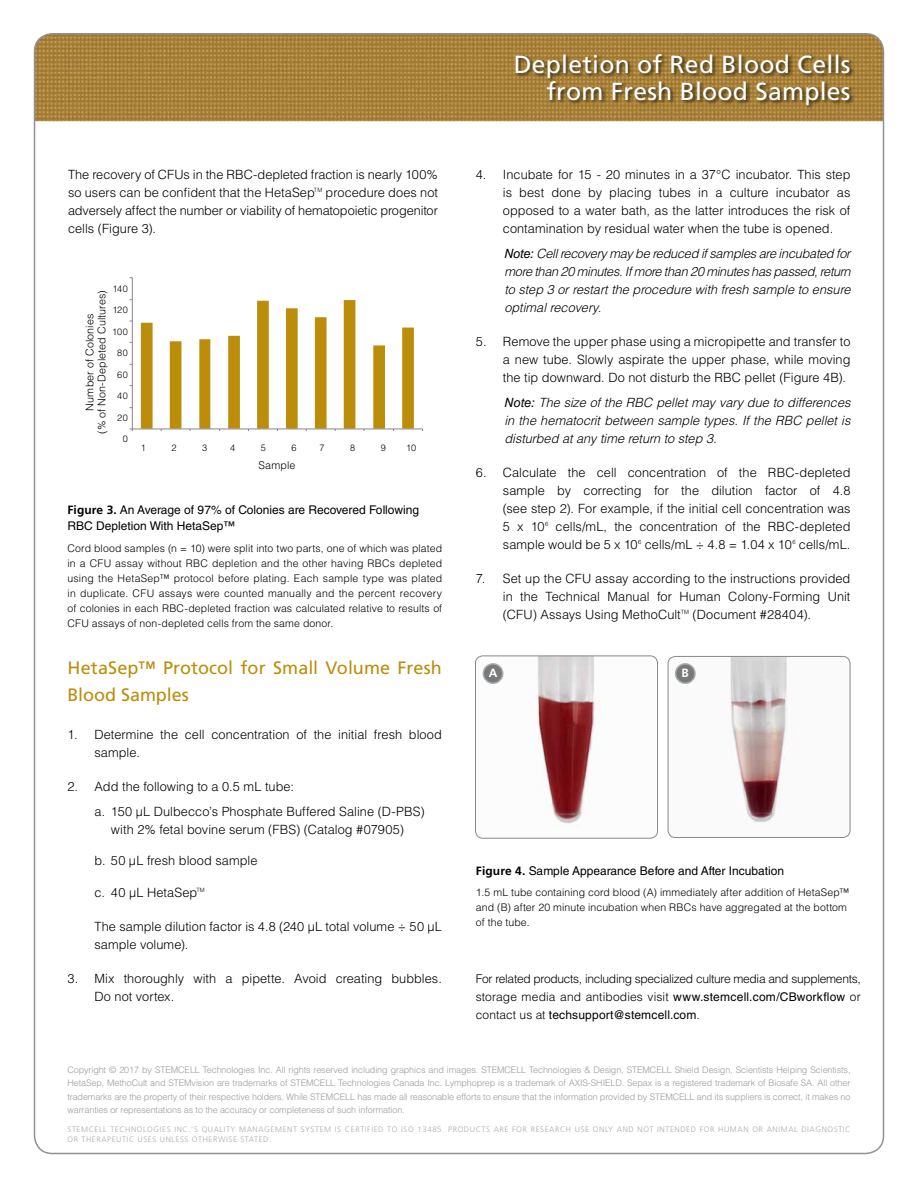
<style>
.page{position:relative;width:918px;height:1188px;background:#fff}
.page>*{position:absolute;margin:0;border:0;box-sizing:border-box;transform-origin:0 0}
.t1{font:24.75px/27px "Frutiger LT Std";letter-spacing:.01em;color:#fff;text-align:right}
.t2{font:18px/27px "Frutiger LT Std";color:#bb8d0b}
.t3{font:300 12.75px/18px "Helvetica LT Std";letter-spacing:.005em;color:#000;text-align:justify}
.t4{font:italic 300 12.75px/18px "Helvetica LT Std";color:#000;text-align:justify}
.t5{font:300 12px/18px "Helvetica LT Std";letter-spacing:.005em;color:#000;text-align:justify}
.t6{font:12px/16.5px "Helvetica LT Std";color:#000}
.t7{font:700 12px "Frutiger LT Std";color:#fff}
.t8{font:300 10.65px/12.3px "Helvetica LT Std";letter-spacing:.01em;color:#000;text-align:center}
.t9{font:300 10.5px/15px "Helvetica LT Std";letter-spacing:.01em;color:#000;text-align:justify}
.t10{font:300 9.15px "Helvetica LT Std";letter-spacing:.035em;color:#000}
.t11{font:300 9px/13.5px "Helvetica LT Std";letter-spacing:-.01em;color:#999a9b;text-align:justify}
.t12{font:300 7.8px/10.9px "Frutiger LT Std";letter-spacing:.075em;color:#aaabac}
.s1{font-weight:400}
.s2{font-family:"Frutiger LT Std";font-weight:700}
</style>
<div class="page">
<img style="left:34px;top:34px;width:850px;height:87px">
<div style="left:515px;top:53px;width:340px;height:58px;background:#000;opacity:.7"></div>
<hr style="left:132px;top:278px;width:1px;height:151px;background:#868686">
<hr style="left:132px;top:429px;width:290px;height:1px;background:#868686">
<svg style="left:141px;top:300px;width:273px;height:131px"></svg>
<img style="left:476px;top:656px;width:182px;height:181px">
<div style="left:475px;top:656px;width:183px;height:183px;border:1px solid #88898b;border-radius:7px"></div>
<img style="left:668px;top:656px;width:182px;height:182px">
<div style="left:668px;top:656px;width:182px;height:182px;border:1px solid #88898b;border-radius:7px"></div>
<div style="left:483px;top:664px;width:20px;height:19px;background:#77797a;border-radius:50%"></div>
<div style="left:483px;top:663px;width:20px;height:21px;border:2px solid #aaabac;border-radius:50%"></div>
<div style="left:676px;top:664px;width:19px;height:19px;background:#77797a;border-radius:50%"></div>
<div style="left:675px;top:663px;width:21px;height:21px;border:2px solid #aaabac;border-radius:50%"></div>
<h1 class="t1" style="left:514px;top:51px;width:338px">Depletion of Red Blood Cells from Fresh Blood Samples</h1>
<p class="t3" style="left:68px;top:165px;width:371px">The recovery of CFUs in the RBC-depleted fraction is nearly 100% so users can be confident that the HetaSep<sup>TM</sup> procedure does not adversely affect the number or viability of hematopoietic progenitor cells (Figure 3).</p>
<p class="t3" style="left:503px;top:165px;width:349px;text-indent:-27px">4. Incubate for 15 - 20 minutes in a 37°C incubator. This step is best done by placing tubes in a culture incubator as opposed to a water bath, as the latter introduces the risk of contamination by residual water when the tube is opened.</p>
<p class="t4" style="left:504px;top:244px;width:348px"><span class="s1">Note:</span> Cell recovery may be reduced if samples are incubated for more than 20 minutes. If more than 20 minutes has passed, return to step 3 or restart the procedure with fresh sample to ensure optimal recovery.</p>
<p class="t3" style="left:503px;top:332px;width:349px;text-indent:-27px">5. Remove the upper phase using a micropipette and transfer to a new tube. Slowly aspirate the upper phase, while moving the tip downward. Do not disturb the RBC pellet (Figure 4B).</p>
<p class="t4" style="left:504px;top:393px;width:348px"><span class="s1">Note:</span> The size of the RBC pellet may vary due to differences in the hematocrit between sample types. If the RBC pellet is disturbed at any time return to step 3.</p>
<p class="t3" style="left:503px;top:463px;width:349px;text-indent:-27px">6. Calculate the cell concentration of the RBC-depleted sample by correcting for the dilution factor of 4.8 (see step 2). For example, if the initial cell concentration was 5 x 10<sup>6</sup> cells/mL, the concentration of the RBC-depleted sample would be 5 x 10<sup>6</sup> cells/mL ÷ 4.8 = 1.04 x 10<sup>6</sup> cells/mL.</p>
<p class="t3" style="left:503px;top:570px;width:349px;text-indent:-27px">7. Set up the CFU assay according to the instructions provided in the Technical Manual for Human Colony-Forming Unit (CFU) Assays Using MethoCult<sup>TM</sup> (Document #28404).</p>
<p class="t10" style="left:112px;top:283px;width:17px">140</p>
<p class="t10" style="left:112px;top:305px;width:17px">120</p>
<p class="t10" style="left:112px;top:326px;width:17px">100</p>
<p class="t10" style="left:117px;top:347px;width:12px">80</p>
<p class="t10" style="left:117px;top:369px;width:12px">60</p>
<p class="t10" style="left:117px;top:390px;width:12px">40</p>
<p class="t10" style="left:117px;top:412px;width:12px">20</p>
<p class="t10" style="left:123px;top:433px;width:7px">0</p>
<p class="t8" style="left:83px;top:434px;width:145px;rotate:-90deg">Number of Colonies<br>(% of Non-Depleted Cultures)</p>
<p class="t10" style="left:141px;top:443px;width:7px">1</p>
<p class="t10" style="left:172px;top:443px;width:7px">2</p>
<p class="t10" style="left:202px;top:443px;width:7px">3</p>
<p class="t10" style="left:230px;top:443px;width:7px">4</p>
<p class="t10" style="left:261px;top:443px;width:7px">5</p>
<p class="t10" style="left:291px;top:443px;width:7px">6</p>
<p class="t10" style="left:319px;top:443px;width:7px">7</p>
<p class="t10" style="left:350px;top:443px;width:7px">8</p>
<p class="t10" style="left:381px;top:443px;width:7px">9</p>
<p class="t10" style="left:406px;top:443px;width:12px">10</p>
<p class="t8" style="left:259px;top:459px;width:38px">Sample</p>
<p class="t6" style="left:68px;top:501px;width:353px"><span class="s2">Figure 3.</span> An Average of 97% of Colonies are Recovered Following<br>RBC Depletion With HetaSep™</p>
<p class="t9" style="left:68px;top:541px;width:376px">Cord blood samples (n = 10) were split into two parts, one of which was plated in a CFU assay without RBC depletion and the other having RBCs depleted using the HetaSep™ protocol before plating. Each sample type was plated in duplicate. CFU assays were counted manually and the percent recovery of colonies in each RBC-depleted fraction was calculated relative to results of CFU assays of non-depleted cells from the same donor.</p>
<h2 class="t2" style="left:68px;top:654px;width:376px">HetaSep™ Protocol for Small Volume Fresh<br>Blood Samples</h2>
<p class="t3" style="left:94px;top:725px;width:349px;text-indent:-27px">1. Determine the cell concentration of the initial fresh blood sample.</p>
<p class="t3" style="left:94px;top:774px;width:332px;line-height:24.8px;text-indent:-27px">2. Add the following to a 0.5 mL tube:<br>a. 150 µL Dulbecco’s Phosphate Buffered Saline (D-PBS)</p>
<p class="t3" style="left:111px;top:820px;width:295px">with 2% fetal bovine serum (FBS) (Catalog #07905)</p>
<p class="t3" style="left:94px;top:852px;width:165px">b. 50 µL fresh blood sample</p>
<p class="t3" style="left:94px;top:883px;width:112px">c. 40 µL HetaSep<sup>TM</sup></p>
<p class="t3" style="left:94px;top:917px;width:349px">The sample dilution factor is 4.8 (240 µL total volume ÷ 50 µL sample volume).</p>
<p class="t3" style="left:94px;top:970px;width:349px;text-indent:-27px">3. Mix thoroughly with a pipette. Avoid creating bubbles.<br>Do not vortex.</p>
<p class="t7" style="left:489px;top:666px;width:10px">A</p>
<p class="t7" style="left:682px;top:666px;width:9px">B</p>
<p class="t6" style="left:476px;top:862px;width:310px"><span class="s2">Figure 4.</span> Sample Appearance Before and After Incubation</p>
<p class="t9" style="left:476px;top:885px;width:375px;text-align:left">1.5 mL tube containing cord blood (A) immediately after addition of HetaSep™ and (B) after 20 minute incubation when RBCs have aggregated at the bottom of the tube.</p>
<p class="t5" style="left:476px;top:970px;width:386px">For related products, including specialized culture media and supplements, storage media and antibodies visit <span class="s1">www.stemcell.com/CBworkflow</span> or contact us at <span class="s1">techsupport@stemcell.com</span>.</p>
<p class="t11" style="left:67px;top:1063px;width:785px">Copyright © 2017 by STEMCELL Technologies Inc. All rights reserved including graphics and images. STEMCELL Technologies &amp; Design, STEMCELL Shield Design, Scientists Helping Scientists, HetaSep, MethoCult and STEMvision are trademarks of STEMCELL Technologies Canada Inc. Lymphoprep is a trademark of AXIS-SHIELD. Sepax is a registered trademark of Biosafe SA. All other trademarks are the property of their respective holders. While STEMCELL has made all reasonable efforts to ensure that the information provided by STEMCELL and its suppliers is correct, it makes no warranties or representations as to the accuracy or completeness of such information.</p>
<p class="t12" style="left:68px;top:1123px;width:785px">STEMCELL TECHNOLOGIES INC.’S QUALITY MANAGEMENT SYSTEM IS CERTIFIED TO ISO 13485. PRODUCTS ARE FOR RESEARCH USE ONLY AND NOT INTENDED FOR HUMAN OR ANIMAL DIAGNOSTIC<br>OR THERAPEUTIC USES UNLESS OTHERWISE STATED.</p>
</div>
